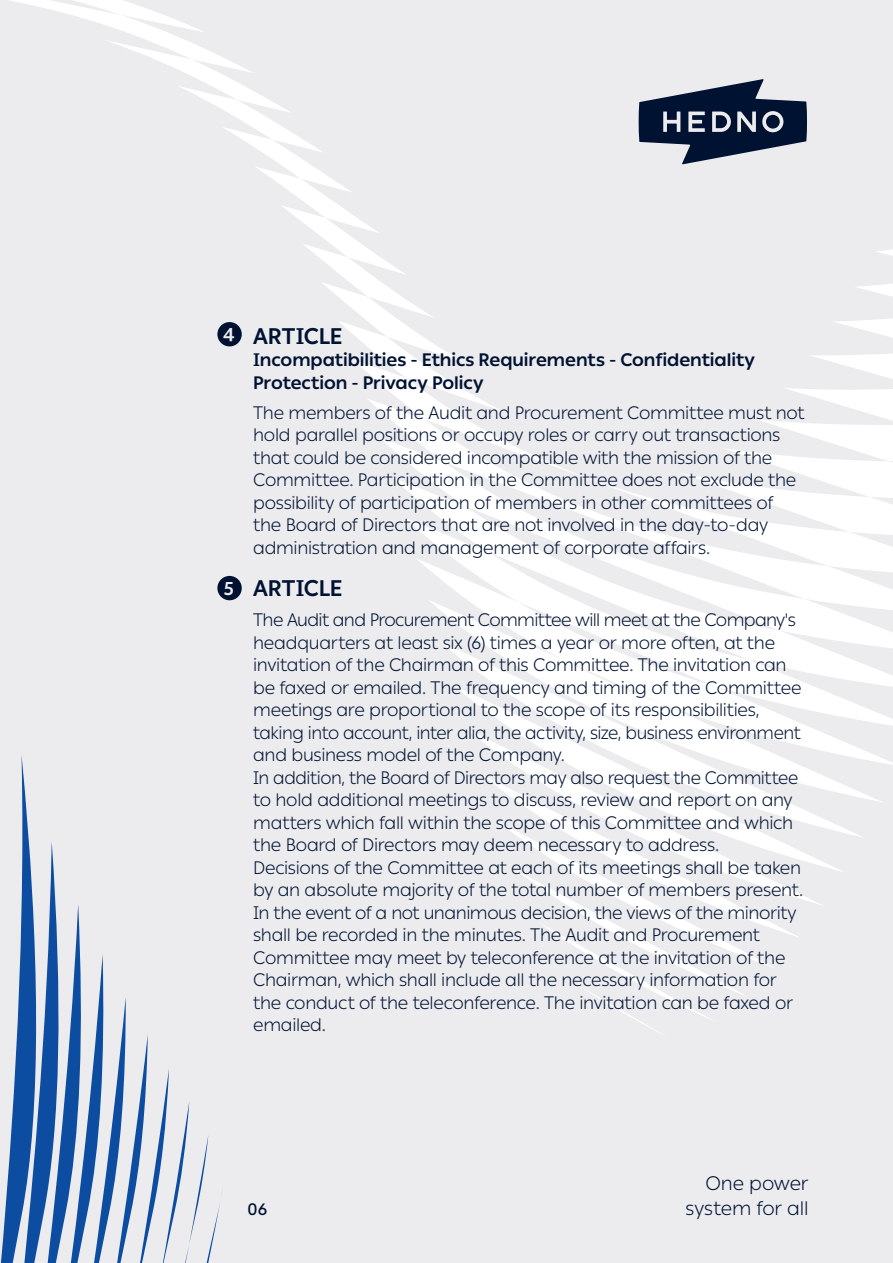
<style>
.page{position:relative;width:893px;height:1263px;background:#ececee}
.page>*{position:absolute;margin:0;border:0;box-sizing:border-box;transform-origin:0 0}
.t1{font:700 22.5px "Ping LCG";letter-spacing:-.005em;color:#001232}
.t2{font:300 19.5px/24.8px "Ping LCG";letter-spacing:-.005em;color:#001232;text-align:right}
.t3{font:700 18.6px "Ping LCG";color:#ececee}
.t4{font:300 18px/22.5px "Ping LCG";letter-spacing:-.015em;color:#001232}
.t5{font:700 18px/22.5px "Ping LCG";color:#001232}
.t6{font:500 16.5px "Ping LCG";color:#001232}
</style>
<div class="page">
<svg style="left:542px;top:906px;width:235px;height:127px"></svg>
<svg style="left:824px;top:776px;width:57px;height:26px"></svg>
<svg style="left:449px;top:649px;width:444px;height:116px;fill:#fff"></svg>
<svg style="left:465px;top:728px;width:359px;height:178px"></svg>
<svg style="left:10px;top:0;width:448px;height:359px"></svg>
<svg style="left:876px;top:250px;width:17px;height:6px"></svg>
<svg style="left:857px;top:284px;width:36px;height:13px"></svg>
<svg style="left:354px;top:359px;width:147px;height:78px"></svg>
<svg style="left:760px;top:388px;width:133px;height:49px"></svg>
<svg style="left:836px;top:318px;width:57px;height:20px"></svg>
<svg style="left:811px;top:354px;width:82px;height:25px"></svg>
<svg style="left:381px;top:437px;width:512px;height:212px;fill:#f8f8f8"></svg>
<svg style="left:1px;top:755px;width:222px;height:508px"></svg>
<div style="left:217px;top:322px;width:25px;height:24px;background:#001232;border-radius:50%"></div>
<div style="left:217px;top:576px;width:25px;height:24px;background:#001232;border-radius:50%"></div>
<svg style="left:639px;top:79px;width:168px;height:85px"></svg>
<p class="t3" style="left:223px;top:320px;width:13px">4</p>
<p class="t3" style="left:224px;top:574px;width:12px">5</p>
<p class="t1" style="left:253px;top:318px;width:91px">ARTICLE</p>
<p class="t5" style="left:253px;top:348px;width:503px">Incompatibilities - Ethics Requirements - Confidentiality<br>Protection - Privacy Policy</p>
<p class="t4" style="left:253px;top:400px;width:553px">The members of the Audit and Procurement Committee must not hold parallel positions or occupy roles or carry out transactions that could be considered incompatible with the mission of the Committee. Participation in the Committee does not exclude the possibility of participation of members in other committees of the Board of Directors that are not involved in the day-to-day administration and management of corporate affairs.</p>
<p class="t1" style="left:253px;top:571px;width:91px">ARTICLE</p>
<p class="t4" style="left:253px;top:608px;width:551px">The Audit and Procurement Committee will meet at the Company's headquarters at least six (6) times a year or more often, at the invitation of the Chairman of this Committee. The invitation can be faxed or emailed. The frequency and timing of the Committee meetings are proportional to the scope of its responsibilities, taking into account, inter alia, the activity, size, business environment and business model of the Company.<br>In addition, the Board of Directors may also request the Committee to hold additional meetings to discuss, review and report on any matters which fall within the scope of this Committee and which the Board of Directors may deem necessary to address.<br>Decisions of the Committee at each of its meetings shall be taken by an absolute majority of the total number of members present.<br>In the event of a not unanimous decision, the views of the minority shall be recorded in the minutes. The Audit and Procurement Committee may meet by teleconference at the invitation of the Chairman, which shall include all the necessary information for the conduct of the teleconference. The invitation can be faxed or emailed.</p>
<p class="t6" style="left:248px;top:1196px;width:21px">06</p>
<p class="t2" style="left:686px;top:1170px;width:124px">One power system for all</p>
</div>
